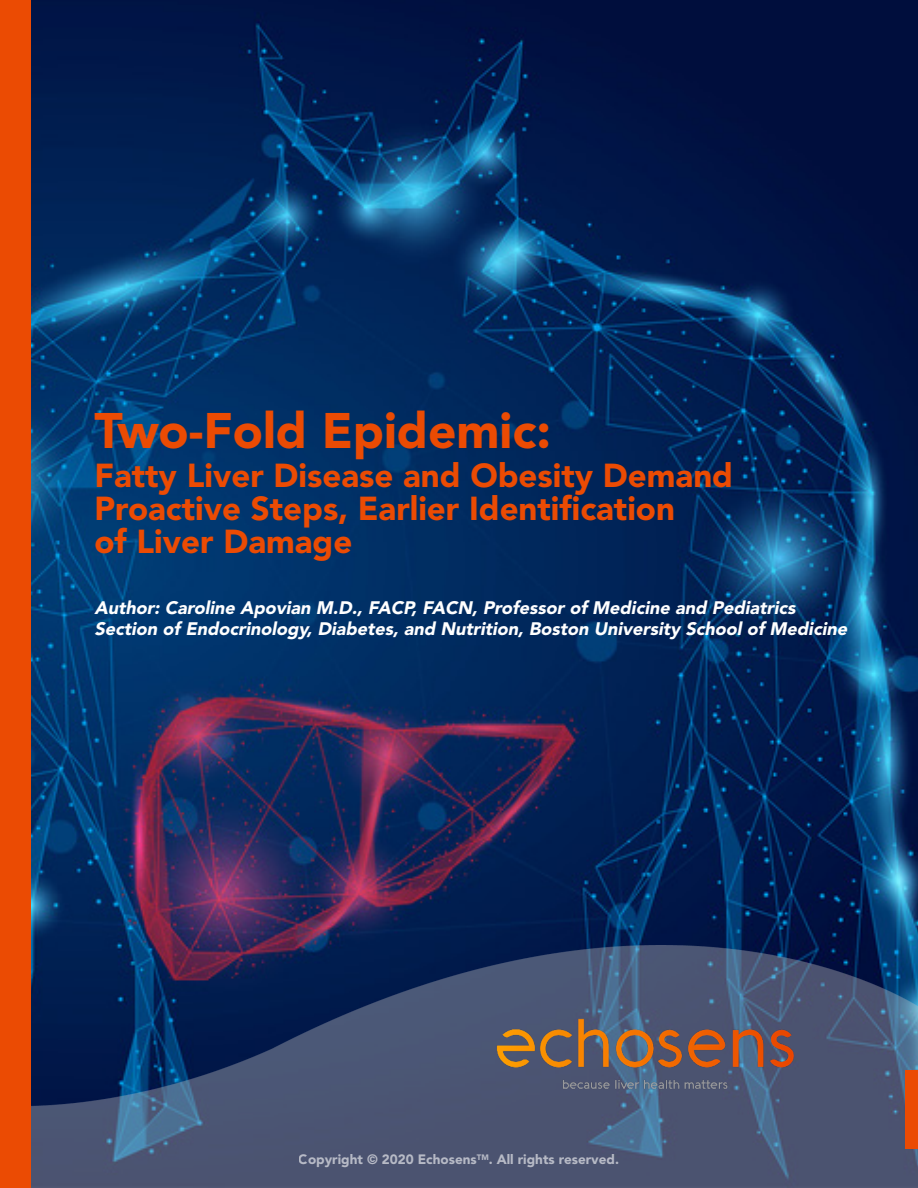
<style>
.page{position:relative;width:918px;height:1188px;background:#fff}
.page>*{position:absolute;margin:0;border:0;box-sizing:border-box;transform-origin:0 0}
.t1{font:900 49.5px "Avenir LT Std";color:#eb4b03}
.t2{font:900 33px/33px "Avenir LT Std";color:#eb4b03}
.t3{font:italic 900 18px "Avenir LT Std";color:#fff}
.t4{font:900 13.5px "Avenir LT Std";color:#fff}
</style>
<div class="page">
<img style="left:31px;top:0;width:887px;height:946px">
<img style="left:31px;top:946px;width:887px;height:242px">
<img style="left:414px;top:1001px;width:462px;height:108px">
<div style="left:0;top:0;width:31px;height:1188px;background:#eb4b03"></div>
<div style="left:905px;top:1070px;width:13px;height:79px;background:#eb4b03"></div>
<p class="t1" style="left:94px;top:401px;width:458px">Two-Fold Epidemic:</p>
<p class="t2" style="left:94px;top:459px;width:640px">Fatty Liver Disease and Obesity Demand<br>Proactive Steps, Earlier Identification<br>of Liver Damage</p>
<p class="t3" style="left:94px;top:597px;width:706px">Author: Caroline Apovian M.D., FACP, FACN, Professor of Medicine and Pediatrics</p>
<p class="t3" style="left:94px;top:618px;width:758px">Section of Endocrinology, Diabetes, and Nutrition, Boston University School of Medicine</p>
<p class="t4" style="left:299px;top:1151px;width:322px">Copyright © 2020 Echosens<sup>TM</sup>. All rights reserved.</p>
</div>
